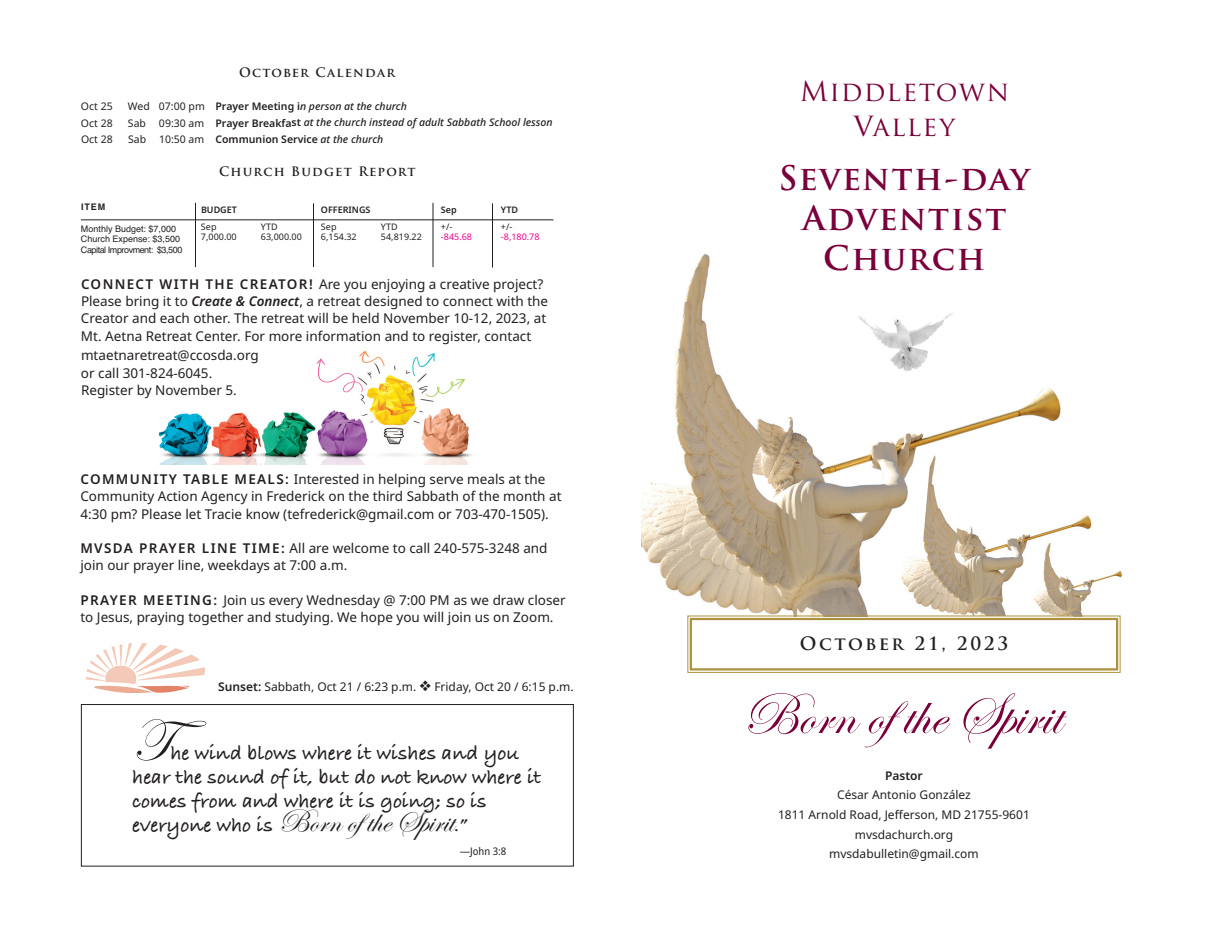
<style>
.page{position:relative;width:1215px;height:945px;background:#fff}
.page>*{position:absolute;margin:0;border:0;box-sizing:border-box;transform-origin:0 0}
.t1{font:60px "Edwardian Script ITC";color:#7a003b}
.t2{font:60px "Edwardian Script ITC";color:#231f20}
.t3{font:700 33px/39.6px "Trajan Pro";letter-spacing:.05em;color:#7a003b;text-align:center}
.t4{font:27px/34.7px "Trajan Pro";letter-spacing:.05em;color:#7a003b;text-align:center}
.t5{font:700 21px/24px "Bradley Hand ITCTT";color:#231f20}
.t6{font:700 18px "Trajan Pro";letter-spacing:.145em;color:#231f20}
.t7{font:13.5px/17.2px "Noto Sans";color:#231f20}
.t8{font:700 12.75px "Trajan Pro";letter-spacing:.1em;color:#231f20}
.t9{font:12px/19.6px "Noto Sans";color:#231f20;text-align:center}
.t10{font:600 12px "Noto Sans";color:#231f20}
.t11{font:italic 500 10.5px "Noto Sans";color:#231f20}
.t12{font:600 10.5px "Noto Sans";color:#231f20}
.t13{font:10.5px "Noto Sans";color:#231f20}
.t14{font:semi-condensed 10.5px "Noto Sans";color:#231f20}
.t15{font:9px/10.8px "Helvetica";color:#231f20}
.t16{font:9px/10.5px "Noto Sans";color:#231f20}
.t17{font:600 9px "Noto Sans";color:#231f20}
.t18{font:9px "Noto Sans";color:#ed028c}
.t19{font:700 9px "Helvetica";color:#231f20}
.s1{font-weight:400;font-style:normal}
.s2{font-weight:600;font-style:normal}
.s3{font-weight:400}
.s4{font-weight:500;font-style:italic}
.s5{font-weight:600}
.s6{font-weight:600;font-style:italic}
.s7{font-family:"Edwardian Script ITC";font-weight:400;font-size:33px}
</style>
<div class="page">
<img style="left:641px;top:254px;width:420px;height:362px">
<svg style="left:902px;top:442px;width:219px;height:176px"></svg>
<img style="left:1030px;top:539px;width:92px;height:77px">
<div style="left:687px;top:616px;width:433px;height:57px;border:1px solid #ac923c"></div>
<div style="left:690px;top:618px;width:428px;height:52px;border:2px solid #ac923c"></div>
<hr style="left:313px;top:203px;width:1px;height:64px;background:#231f20">
<hr style="left:433px;top:203px;width:1px;height:64px;background:#231f20">
<hr style="left:492px;top:203px;width:1px;height:65px;background:#231f20">
<hr style="left:195px;top:203px;width:1px;height:64px;background:#231f20">
<hr style="left:81px;top:219px;width:473px;height:1px;background:#231f20">
<img style="left:87px;top:643px;width:117px;height:50px">
<div style="left:81px;top:704px;width:493px;height:163px;border:1px solid #231f20"></div>
<img style="left:854px;top:296px;width:101px;height:76px">
<img style="left:160px;top:351px;width:312px;height:114px">
<p class="t8" style="left:239px;top:65px;width:158px">October Calendar</p>
<p class="t13" style="left:81px;top:99px;width:33px">Oct 25</p>
<p class="t11" style="left:128px;top:99px;width:281px"><span class="s1">Wed 07:00 pm</span> <span class="s2">Prayer Meeting i</span>n person at the church</p>
<p class="t13" style="left:81px;top:115px;width:33px">Oct 28</p>
<p class="t11" style="left:128px;top:115px;width:426px"><span class="s1">Sab 09:30 am</span> <span class="s2">Prayer Breakfast</span> at the church instead of adult Sabbath School lesson</p>
<p class="t13" style="left:81px;top:132px;width:33px">Oct 28</p>
<p class="t12" style="left:128px;top:132px;width:257px"><span class="s3">Sab 10:50 am</span> Communion Service <span class="s4">at the church</span></p>
<p class="t8" style="left:219px;top:164px;width:198px">Church Budget Report</p>
<p class="t19" style="left:81px;top:202px;width:26px">ITEM</p>
<p class="t15" style="left:81px;top:223px;width:103px">Monthly Budget: $7,000<br>Church Expense: $3,500<br>Capital Improvment: $3,500</p>
<p class="t16" style="left:201px;top:222px;width:37px">Sep<br>7,000.00</p>
<p class="t16" style="left:261px;top:222px;width:42px">YTD<br>63,000.00</p>
<p class="t16" style="left:321px;top:222px;width:37px">Sep<br>6,154.32</p>
<p class="t16" style="left:381px;top:222px;width:42px">YTD<br>54,819.22</p>
<p class="t16" style="left:441px;top:222px;width:13px">+/-</p>
<p class="t17" style="left:201px;top:203px;width:38px">BUDGET</p>
<p class="t17" style="left:321px;top:203px;width:51px">OFFERINGS</p>
<p class="t17" style="left:441px;top:203px;width:17px">Sep</p>
<p class="t17" style="left:501px;top:203px;width:19px">YTD</p>
<p class="t16" style="left:501px;top:222px;width:13px">+/-</p>
<p class="t18" style="left:501px;top:231px;width:40px">-8,180.78</p>
<p class="t18" style="left:441px;top:231px;width:33px">-845.68</p>
<p class="t7" style="left:81px;top:276px;width:469px"><span class="s5">CONNECT WITH THE CREATOR!</span> Are you enjoying a creative project?<br>Please bring it to <span class="s6">Create &amp; Connect</span>, a retreat designed to connect with the Creator and each other. The retreat will be held November 10-12, 2023, at Mt. Aetna Retreat Center. For more information and to register, contact</p>
<p class="t7" style="left:81px;top:347px;width:179px">mtaetnaretreat@ccosda.org or call 301-824-6045.<br>Register by November 5.</p>
<p class="t7" style="left:80px;top:471px;width:483px"><span class="s5">COMMUNITY TABLE MEALS:</span> Interested in helping serve meals at the<br>Community Action Agency in Frederick on the third Sabbath of the month at<br>4:30 pm? Please let Tracie know (tefrederick@gmail.com or 703-470-1505).</p>
<p class="t7" style="left:80px;top:540px;width:469px"><span class="s5">MVSDA PRAYER LINE TIME:</span> All are welcome to call 240-575-3248 and join our prayer line, weekdays at 7:00 a.m.</p>
<p class="t7" style="left:80px;top:592px;width:487px"><span class="s5">PRAYER MEETING:</span> Join us every Wednesday @ 7:00 PM as we draw closer to Jesus, praying together and studying. We hope you will join us on Zoom.</p>
<p class="t9" style="left:218px;top:677px;width:357px"><span class="s5">Sunset:</span> Sabbath, Oct 21 / 6:23 p.m. ❖ Friday, Oct 20 / 6:15 p.m.</p>
<h1 class="t2" style="left:132px;top:703px;width:76px">T</h1>
<h3 class="t5" style="left:132px;top:741px;width:411px;text-indent:38px">he wind blows where it wishes and you hear the sound of it, but do not know where it comes from and where it is going; so is everyone who is <span class="s7">Born ofthe Spirit</span>.”</h3>
<p class="t14" style="left:460px;top:844px;width:48px">—John 3:8</p>
<h3 class="t4" style="left:800px;top:75px;width:211px">Middletown<br>Valley</h3>
<h2 class="t3" style="left:779px;top:159px;width:253px">Seventh-day<br>Adventist<br>Church</h2>
<h3 class="t6" style="left:800px;top:633px;width:210px">October 21, 2023</h3>
<h1 class="t1" style="left:742px;top:677px;width:320px">Born ofthe Spirit</h1>
<p class="t10" style="left:885px;top:767px;width:39px">Pastor</p>
<p class="t9" style="left:778px;top:785px;width:253px">César Antonio González<br>1811 Arnold Road, Jefferson, MD 21755-9601 mvsdachurch.org<br>mvsdabulletin@gmail.com</p>
</div>
